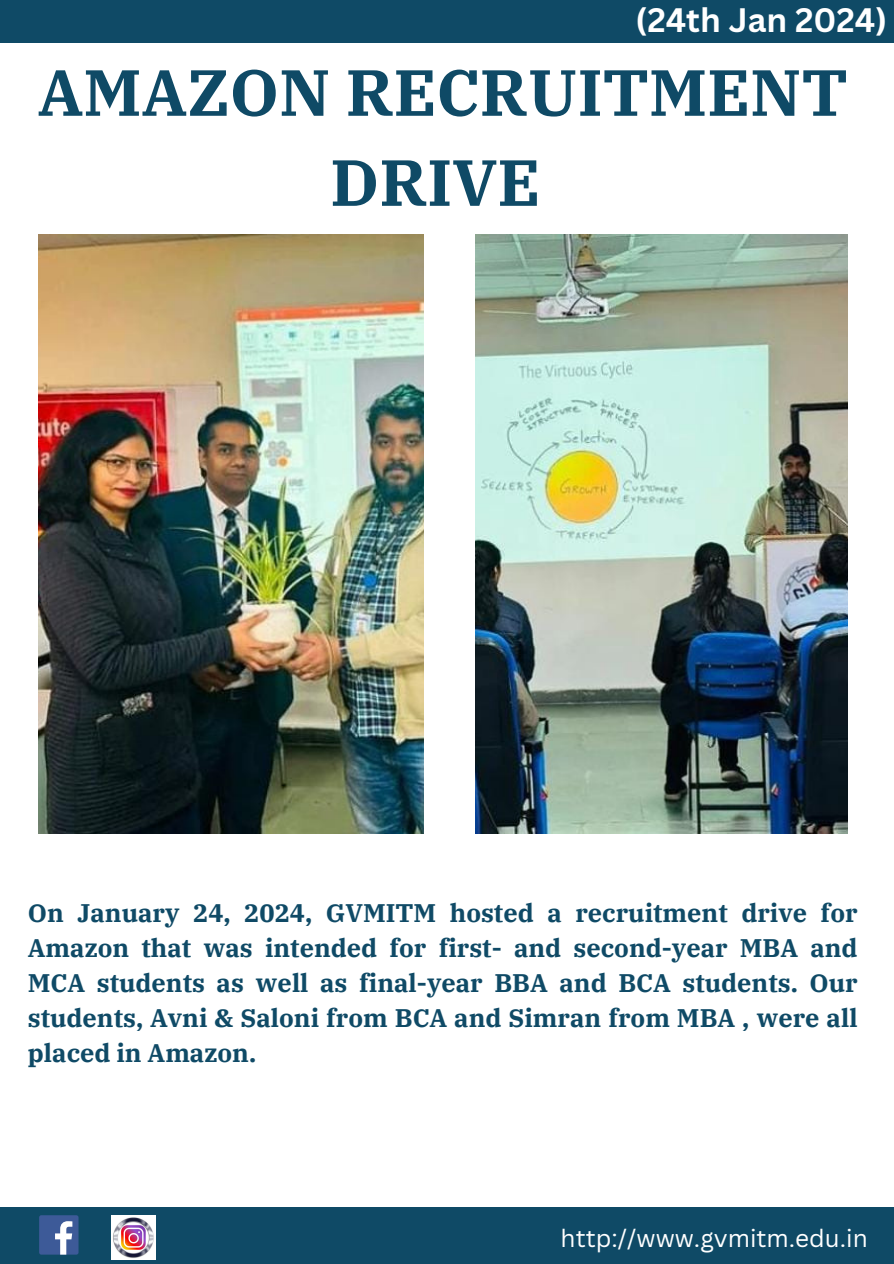
<style>
.page{position:relative;width:894px;height:1264px;background:#fff}
.page>*{position:absolute;margin:0;border:0;box-sizing:border-box;transform-origin:0 0}
.t1{font:700 65.1px/90px "IBM Plex Serif";color:#0f4a66;text-align:center}
.t2{font:700 33px "Canva Sans";color:#fff}
.t3{font:700 25.35px/34.8px "IBM Plex Serif";color:#0f4a66;text-align:justify}
.t4{font:24.3px "Canva Sans";color:#fff}
</style>
<div class="page">
<div style="left:0;top:0;width:893px;height:1263px;background:#0f4a66"></div>
<div style="left:0;top:43px;width:893px;height:1175px;background:#fff"></div>
<img style="left:38px;top:235px;width:385px;height:598px">
<img style="left:476px;top:235px;width:371px;height:598px">
<div style="left:0;top:1207px;width:893px;height:56px;background:#0f4a66"></div>
<div style="left:39px;top:1215px;width:39px;height:39px;background:#3d5a98;border-radius:2px"></div>
<svg style="left:55px;top:1221px;width:17px;height:33px"></svg>
<img style="left:112px;top:1215px;width:44px;height:44px">
<h2 class="t2" style="left:635px;top:-4px;width:253px">(24th Jan 2024)</h2>
<h1 class="t1" style="left:38px;top:46px;width:811px">AMAZON RECRUITMENT<br>DRIVE</h1>
<p class="t3" style="left:28px;top:895px;width:831px">On January 24, 2024, GVMITM hosted a recruitment drive for Amazon that was intended for first- and second-year MBA and MCA students as well as final-year BBA and BCA students. Our students, Avni &amp; Saloni from BCA and Simran from MBA , were all placed in Amazon.</p>
<p class="t4" style="left:560px;top:1221px;width:308px">http://www.gvmitm.edu.in</p>
</div>
